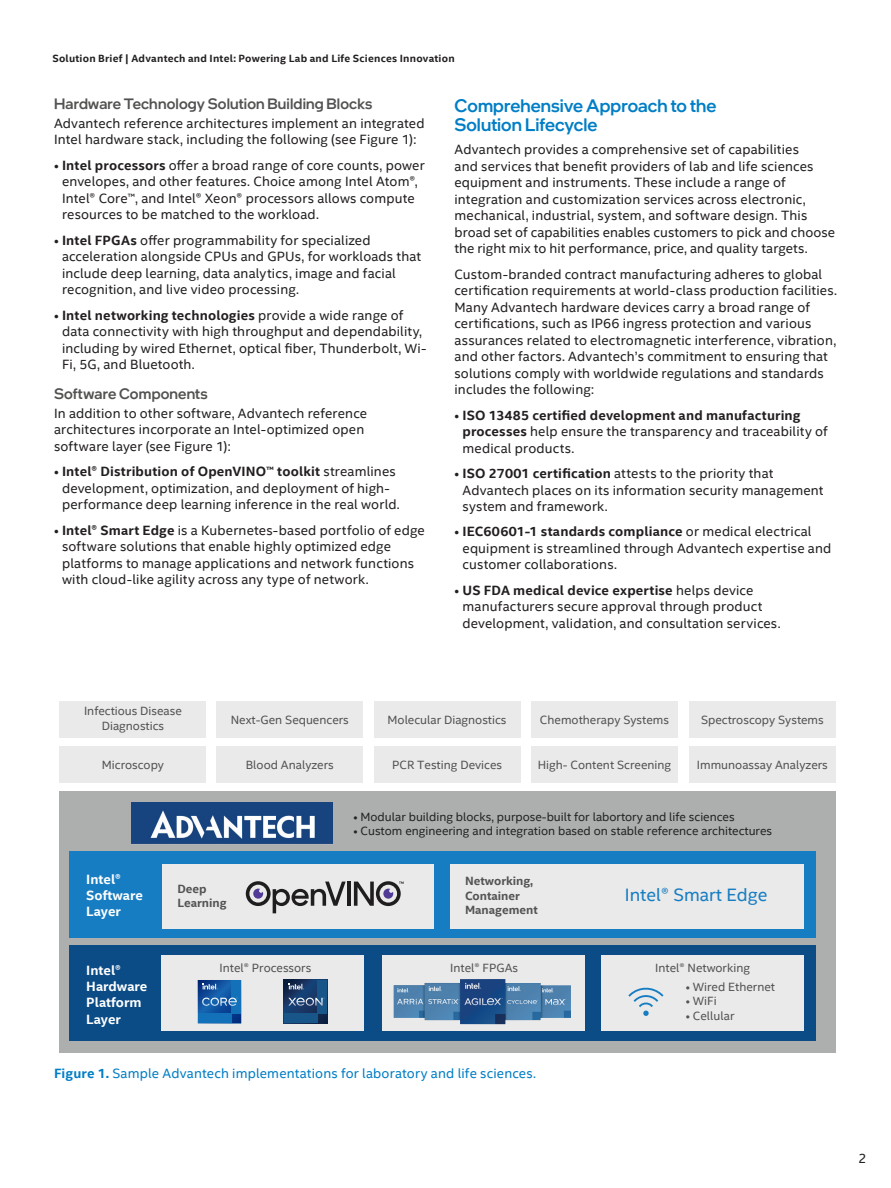
<style>
.page{position:relative;width:891px;height:1188px;background:#fff}
.page>*{position:absolute;margin:0;border:0;box-sizing:border-box;transform-origin:0 0}
.t1{font:500 18px/19.5px "Intel One Display";color:#007ec5}
.t2{font:18px "Intel Clear";color:#177dc2}
.t3{font:500 15px "Intel One Display";letter-spacing:.01em;color:#525250}
.t4{font:13.5px/16.5px "Intel Clear";letter-spacing:.01em;color:#231f20}
.t5{font:13.5px "Intel Clear";letter-spacing:.015em;color:#007ec5}
.t6{font:700 13.5px/16.2px "Intel Clear";color:#fff}
.t7{font:12px/14.4px "Intel Clear";color:#525352;text-align:center}
.t8{font:12px "Intel Clear";color:#242424}
.t9{font:700 12px/14.4px "Intel Clear";color:#525352}
.t10{font:700 10.5px "Intel Clear";letter-spacing:.02em;color:#231f20}
.s1{font-weight:700}
</style>
<div class="page">
<div style="left:59px;top:792px;width:777px;height:261px;background:#adaeae"></div>
<div style="left:70px;top:945px;width:746px;height:96px;background:#0b4b86"></div>
<div style="left:162px;top:956px;width:202px;height:75px;background:#eaeaea"></div>
<div style="left:382px;top:956px;width:202px;height:75px;background:#eaeaea"></div>
<div style="left:602px;top:956px;width:202px;height:75px;background:#eaeaea"></div>
<div style="left:70px;top:852px;width:746px;height:86px;background:#177dc2"></div>
<div style="left:162px;top:864px;width:272px;height:64px;background:#eaeaea"></div>
<svg style="left:284px;top:980px;width:43px;height:43px"></svg>
<div style="left:317px;top:980px;width:10px;height:33px;background:#185588"></div>
<div style="left:284px;top:1013px;width:33px;height:10px;background:#185588"></div>
<svg style="left:289px;top:984px;width:15px;height:6px"></svg>
<svg style="left:288px;top:998px;width:37px;height:8px"></svg>
<svg style="left:198px;top:980px;width:43px;height:43px;background:#2167ad"></svg>
<hr style="left:347px;top:882px;width:4px;height:24px;background:#201d1e">
<svg style="left:246px;top:881px;width:100px;height:32px"></svg>
<svg style="left:354px;top:881px;width:50px;height:25px"></svg>
<img style="left:394px;top:979px;width:177px;height:45px">
<svg style="left:628px;top:987px;width:35px;height:29px"></svg>
<div style="left:60px;top:746px;width:146px;height:36px;background:#eaeaea"></div>
<div style="left:217px;top:746px;width:146px;height:36px;background:#eaeaea"></div>
<div style="left:374px;top:746px;width:146px;height:36px;background:#eaeaea"></div>
<div style="left:531px;top:746px;width:147px;height:36px;background:#eaeaea"></div>
<div style="left:689px;top:746px;width:147px;height:36px;background:#eaeaea"></div>
<div style="left:60px;top:701px;width:146px;height:36px;background:#eaeaea"></div>
<div style="left:217px;top:701px;width:146px;height:36px;background:#eaeaea"></div>
<div style="left:374px;top:701px;width:146px;height:36px;background:#eaeaea"></div>
<div style="left:531px;top:701px;width:147px;height:36px;background:#eaeaea"></div>
<div style="left:689px;top:701px;width:147px;height:36px;background:#eaeaea"></div>
<div style="left:450px;top:864px;width:354px;height:64px;background:#eaeaea"></div>
<img style="left:131px;top:803px;width:202px;height:41px">
<p class="t10" style="left:52px;top:51px;width:404px">Solution Brief | Advantech and Intel: Powering Lab and Life Sciences Innovation</p>
<p class="t3" style="left:54px;top:94px;width:320px">Hardware Technology Solution Building Blocks</p>
<p class="t4" style="left:54px;top:114px;width:372px">Advantech reference architectures implement an integrated<br>Intel hardware stack, including the following (see Figure 1):</p>
<p class="t4" style="left:62px;top:156px;width:364px;text-indent:-8px">• <span class="s1">Intel processors</span> offer a broad range of core counts, power envelopes, and other features. Choice among Intel Atom®, Intel® Core™, and Intel® Xeon® processors allows compute resources to be matched to the workload.</p>
<p class="t4" style="left:62px;top:231px;width:361px;text-indent:-8px">• <span class="s1">Intel FPGAs</span> offer programmability for specialized acceleration alongside CPUs and GPUs, for workloads that include deep learning, data analytics, image and facial recognition, and live video processing.</p>
<p class="t4" style="left:62px;top:306px;width:366px;text-indent:-8px">• <span class="s1">Intel networking technologies</span> provide a wide range of data connectivity with high throughput and dependability, including by wired Ethernet, optical fiber, Thunderbolt, Wi-Fi, 5G, and Bluetooth.</p>
<p class="t3" style="left:54px;top:384px;width:155px">Software Components</p>
<p class="t4" style="left:54px;top:405px;width:315px">In addition to other software, Advantech reference architectures incorporate an Intel-optimized open software layer (see Figure 1):</p>
<p class="t4" style="left:54px;top:463px;width:347px;text-align:center">• <span class="s1">Intel® Distribution of OpenVINO™ toolkit</span> streamlines development, optimization, and deployment of high&shy;performance deep learning inference in the real world.</p>
<p class="t4" style="left:62px;top:521px;width:364px;text-indent:-8px">• <span class="s1">Intel® Smart Edge</span> is a Kubernetes-based portfolio of edge software solutions that enable highly optimized edge platforms to manage applications and network functions with cloud-like agility across any type of network.</p>
<h1 class="t1" style="left:454px;top:95px;width:264px">Comprehensive Approach to the<br>Solution Lifecycle</h1>
<p class="t4" style="left:454px;top:141px;width:382px">Advantech provides a comprehensive set of capabilities<br>and services that benefit providers of lab and life sciences equipment and instruments. These include a range of integration and customization services across electronic, mechanical, industrial, system, and software design. This broad set of capabilities enables customers to pick and choose the right mix to hit performance, price, and quality targets.</p>
<p class="t4" style="left:454px;top:265px;width:384px">Custom-branded contract manufacturing adheres to global certification requirements at world-class production facilities.<br>Many Advantech hardware devices carry a broad range of certifications, such as IP66 ingress protection and various assurances related to electromagnetic interference, vibration, and other factors. Advantech’s commitment to ensuring that solutions comply with worldwide regulations and standards includes the following:</p>
<p class="t4" style="left:463px;top:406px;width:367px;text-indent:-8px">• <span class="s1">ISO 13485 certified development and manufacturing processes</span> help ensure the transparency and traceability of medical products.</p>
<p class="t4" style="left:463px;top:465px;width:363px;text-indent:-8px">• <span class="s1">ISO 27001 certification</span> attests to the priority that<br>Advantech places on its information security management system and framework.</p>
<p class="t4" style="left:463px;top:523px;width:370px;text-indent:-8px">• <span class="s1">IEC60601-1 standards compliance</span> or medical electrical equipment is streamlined through Advantech expertise and customer collaborations.</p>
<p class="t4" style="left:463px;top:581px;width:320px;text-indent:-8px">• <span class="s1">US FDA medical device expertise</span> helps device manufacturers secure approval through product development, validation, and consultation services.</p>
<p class="t7" style="left:84px;top:703px;width:99px">Infectious Disease<br>Diagnostics</p>
<p class="t7" style="left:102px;top:758px;width:64px">Microscopy</p>
<p class="t7" style="left:246px;top:758px;width:89px">Blood Analyzers</p>
<p class="t7" style="left:392px;top:758px;width:112px">PCR Testing Devices</p>
<p class="t7" style="left:388px;top:712px;width:120px">Molecular Diagnostics</p>
<p class="t7" style="left:540px;top:712px;width:131px">Chemotherapy Systems</p>
<p class="t7" style="left:701px;top:712px;width:124px">Spectroscopy Systems</p>
<p class="t7" style="left:231px;top:713px;width:120px">Next-Gen Sequencers</p>
<p class="t7" style="left:538px;top:758px;width:135px">High- Content Screening</p>
<p class="t7" style="left:697px;top:758px;width:132px">Immunoassay Analyzers</p>
<p class="t8" style="left:353px;top:808px;width:383px">• Modular building blocks, purpose-built for labortory and life sciences</p>
<p class="t8" style="left:353px;top:823px;width:420px">• Custom engineering and integration based on stable reference architectures</p>
<p class="t6" style="left:86px;top:871px;width:58px">Intel®<br>Software<br>Layer</p>
<p class="t9" style="left:177px;top:881px;width:51px">Deep<br>Learning</p>
<p class="t9" style="left:465px;top:874px;width:74px">Networking,<br>Container<br>Management</p>
<p class="t6" style="left:86px;top:962px;width:62px">Intel®<br>Hardware<br>Platform<br>Layer</p>
<p class="t7" style="left:220px;top:961px;width:93px">Intel® Processors</p>
<p class="t7" style="left:450px;top:961px;width:69px">Intel® FPGAs</p>
<p class="t5" style="left:54px;top:1064px;width:484px"><span class="s1">Figure 1.</span> Sample Advantech implementations for laboratory and life sciences.</p>
<h1 class="t2" style="left:625px;top:883px;width:144px">Intel® Smart Edge</h1>
<p class="t7" style="left:655px;top:961px;width:96px">Intel® Networking</p>
<p class="t7" style="left:686px;top:979px;width:91px">• Wired Ethernet</p>
<p class="t7" style="left:686px;top:993px;width:32px">• WiFi</p>
<p class="t7" style="left:686px;top:1008px;width:50px">• Cellular</p>
<p class="t4" style="left:858px;top:1150px;width:10px">2</p>
</div>
